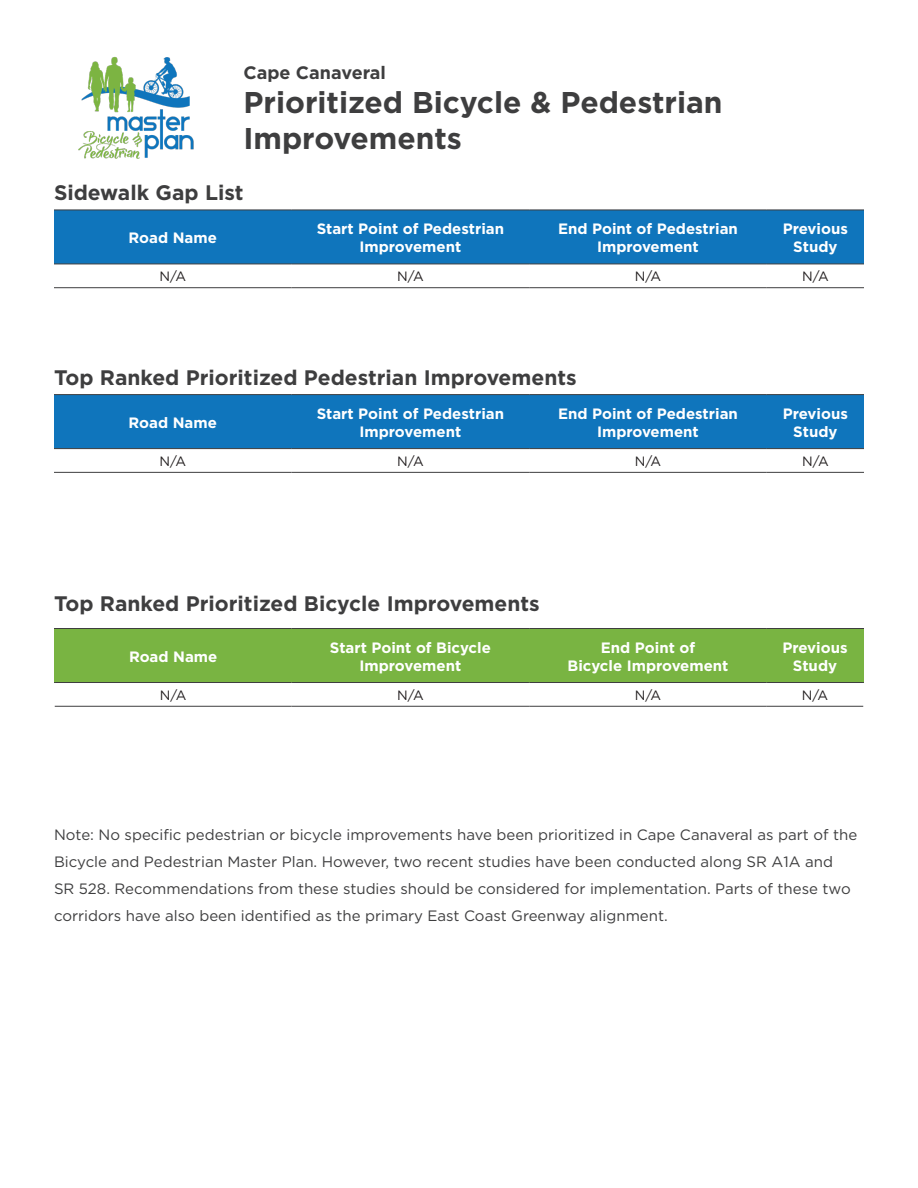
<style>
.page{position:relative;width:918px;height:1188px;background:#fff}
.page>*{position:absolute;margin:0;border:0;box-sizing:border-box;transform-origin:0 0}
.Title_1{font:700 30px/36px "Gotham";color:#3e3e3f}
.Title_3{font:700 21px "Gotham";color:#3e3e3f}
.Title_3-2{font:700 18px "Gotham";color:#3e3e3f}
.Title_3-3{font:15px/27px "Gotham";color:#3e3e3f}
.t1{font:700 15px/18px "Gotham";color:#fff;text-align:center}
.t2{font:13.5px "Gotham";color:#231f20}
</style>
<div class="page">
<img style="left:78px;top:56px;width:116px;height:103px">
<div style="left:54px;top:395px;width:810px;height:53px;background:#0f75bc"></div>
<hr style="left:54px;top:394px;width:238px;height:1px;background:#3e3e3f">
<hr style="left:292px;top:394px;width:237px;height:1px;background:#3e3e3f">
<hr style="left:529px;top:394px;width:238px;height:1px;background:#3e3e3f">
<hr style="left:767px;top:394px;width:97px;height:1px;background:#3e3e3f">
<hr style="left:54px;top:448px;width:238px;height:1px;background:#3e3e3f">
<hr style="left:292px;top:448px;width:237px;height:1px;background:#3e3e3f">
<hr style="left:529px;top:448px;width:238px;height:1px;background:#3e3e3f">
<hr style="left:767px;top:448px;width:97px;height:1px;background:#3e3e3f">
<hr style="left:54px;top:472px;width:238px;height:1px;background:#3e3e3f">
<hr style="left:292px;top:472px;width:237px;height:1px;background:#3e3e3f">
<hr style="left:529px;top:472px;width:238px;height:1px;background:#3e3e3f">
<hr style="left:767px;top:472px;width:97px;height:1px;background:#3e3e3f">
<div style="left:54px;top:211px;width:810px;height:53px;background:#0f75bc"></div>
<hr style="left:54px;top:210px;width:238px;height:1px;background:#3e3e3f">
<hr style="left:292px;top:210px;width:237px;height:1px;background:#3e3e3f">
<hr style="left:529px;top:210px;width:238px;height:1px;background:#3e3e3f">
<hr style="left:767px;top:210px;width:97px;height:1px;background:#3e3e3f">
<hr style="left:54px;top:264px;width:238px;height:1px;background:#3e3e3f">
<hr style="left:292px;top:264px;width:237px;height:1px;background:#3e3e3f">
<hr style="left:529px;top:264px;width:238px;height:1px;background:#3e3e3f">
<hr style="left:767px;top:264px;width:97px;height:1px;background:#3e3e3f">
<hr style="left:54px;top:287px;width:238px;height:1px;background:#3e3e3f">
<hr style="left:292px;top:287px;width:237px;height:1px;background:#3e3e3f">
<hr style="left:529px;top:287px;width:238px;height:1px;background:#3e3e3f">
<hr style="left:767px;top:287px;width:97px;height:1px;background:#3e3e3f">
<div style="left:56px;top:629px;width:806px;height:53px;background:#79b442"></div>
<hr style="left:54px;top:682px;width:238px;height:1px;background:#3e3e3f">
<hr style="left:292px;top:682px;width:237px;height:1px;background:#3e3e3f">
<hr style="left:529px;top:682px;width:238px;height:1px;background:#3e3e3f">
<hr style="left:767px;top:682px;width:97px;height:1px;background:#3e3e3f">
<hr style="left:55px;top:706px;width:237px;height:1px;background:#3e3e3f">
<hr style="left:292px;top:706px;width:237px;height:1px;background:#3e3e3f">
<hr style="left:529px;top:706px;width:238px;height:1px;background:#3e3e3f">
<hr style="left:767px;top:706px;width:96px;height:1px;background:#3e3e3f">
<hr style="left:54px;top:629px;width:2px;height:53px;background:#79b442">
<hr style="left:291px;top:629px;width:1px;height:53px;background:#79b442">
<hr style="left:528px;top:629px;width:2px;height:53px;background:#79b442">
<hr style="left:766px;top:629px;width:2px;height:53px;background:#79b442">
<hr style="left:862px;top:629px;width:2px;height:53px;background:#79b442">
<hr style="left:54px;top:628px;width:238px;height:1px;background:#3e3e3f">
<hr style="left:292px;top:628px;width:237px;height:1px;background:#3e3e3f">
<hr style="left:529px;top:628px;width:238px;height:1px;background:#3e3e3f">
<hr style="left:767px;top:628px;width:97px;height:1px;background:#3e3e3f">
<p class="Title_3-2" style="left:243px;top:61px;width:144px">Cape Canaveral</p>
<p class="Title_1" style="left:243px;top:84px;width:481px">Prioritized Bicycle &amp; Pedestrian<br>Improvements</p>
<p class="Title_3" style="left:54px;top:179px;width:191px">Sidewalk Gap List</p>
<p class="t1" style="left:129px;top:229px;width:90px">Road Name</p>
<p class="t1" style="left:317px;top:220px;width:189px">Start Point of Pedestrian<br>Improvement</p>
<p class="t1" style="left:558px;top:220px;width:181px">End Point of Pedestrian<br>Improvement</p>
<p class="t1" style="left:783px;top:220px;width:67px">Previous<br>Study</p>
<p class="t2" style="left:160px;top:268px;width:28px">N/A</p>
<p class="t2" style="left:397px;top:268px;width:28px">N/A</p>
<p class="t2" style="left:635px;top:268px;width:28px">N/A</p>
<p class="t2" style="left:802px;top:268px;width:28px">N/A</p>
<p class="Title_3" style="left:54px;top:364px;width:524px">Top Ranked Prioritized Pedestrian Improvements</p>
<p class="t1" style="left:129px;top:413px;width:90px">Road Name</p>
<p class="t1" style="left:317px;top:404px;width:189px">Start Point of Pedestrian<br>Improvement</p>
<p class="t1" style="left:558px;top:404px;width:181px">End Point of Pedestrian<br>Improvement</p>
<p class="t1" style="left:783px;top:404px;width:67px">Previous<br>Study</p>
<p class="t2" style="left:160px;top:452px;width:28px">N/A</p>
<p class="t2" style="left:397px;top:452px;width:28px">N/A</p>
<p class="t2" style="left:635px;top:452px;width:28px">N/A</p>
<p class="t2" style="left:802px;top:452px;width:28px">N/A</p>
<p class="Title_3" style="left:54px;top:589px;width:487px">Top Ranked Prioritized Bicycle Improvements</p>
<p class="t1" style="left:129px;top:647px;width:90px">Road Name</p>
<p class="t1" style="left:330px;top:638px;width:163px">Start Point of Bicycle<br>Improvement</p>
<p class="t1" style="left:601px;top:638px;width:96px">End Point of</p>
<p class="t1" style="left:568px;top:656px;width:162px">Bicycle Improvement</p>
<p class="t1" style="left:782px;top:638px;width:67px">Previous<br>Study</p>
<p class="t2" style="left:160px;top:686px;width:28px">N/A</p>
<p class="t2" style="left:397px;top:686px;width:28px">N/A</p>
<p class="t2" style="left:635px;top:686px;width:28px">N/A</p>
<p class="t2" style="left:802px;top:686px;width:28px">N/A</p>
<p class="Title_3-3" style="left:54px;top:821px;width:805px">Note: No specific pedestrian or bicycle improvements have been prioritized in Cape Canaveral as part of the Bicycle and Pedestrian Master Plan. However, two recent studies have been conducted along SR A1A and<br>SR 528. Recommendations from these studies should be considered for implementation. Parts of these two corridors have also been identified as the primary East Coast Greenway alignment.</p>
</div>
